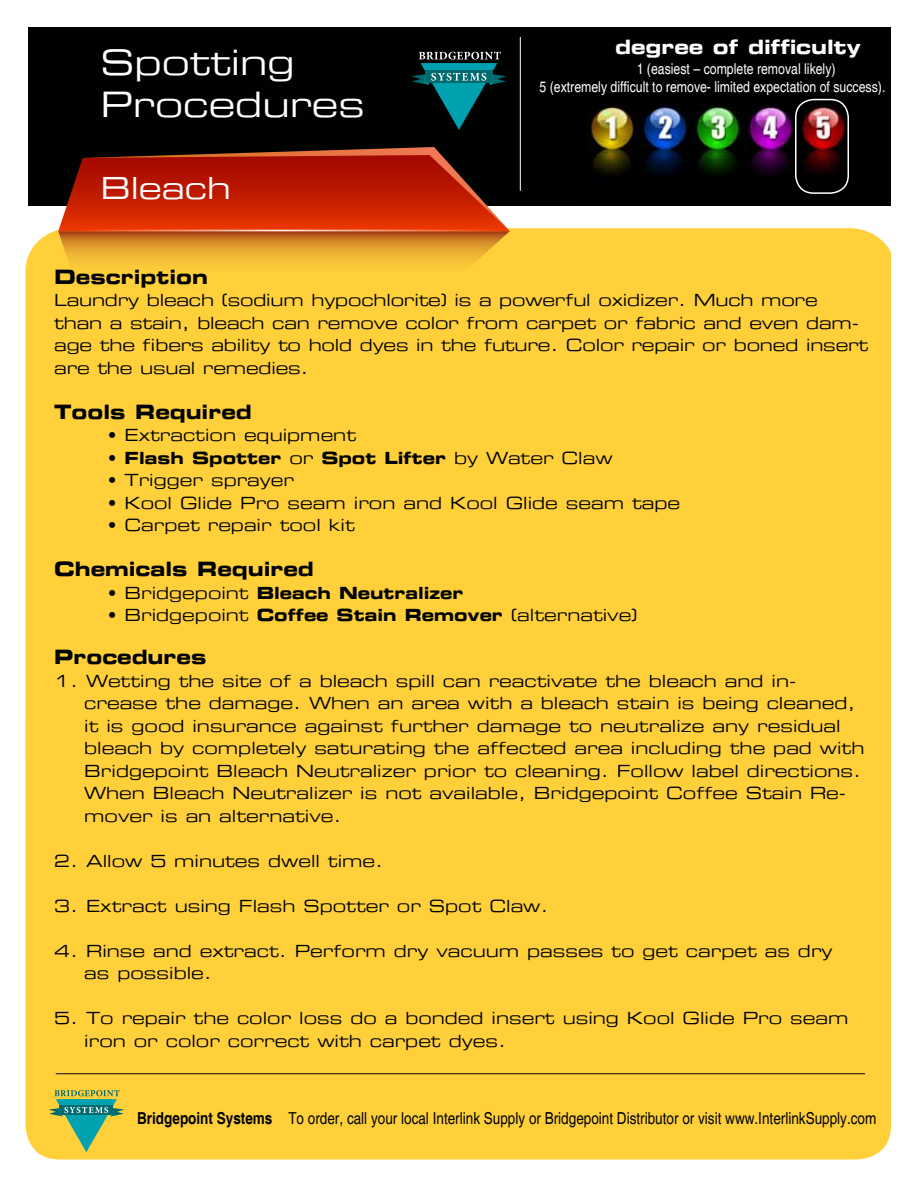
<style>
.page{position:relative;width:918px;height:1188px;background:#fff}
.page>*{position:absolute;margin:0;border:0;box-sizing:border-box;transform-origin:0 0}
.t1{font:34.5px/41.4px "Eurostile Extended Two";color:#fff}
.t2{font:30px "Eurostile Extended Two";color:#fff}
.t3{font:19.5px "Eurostile Bold Extended Two";color:#000101}
.t4{font:19.5px "Eurostile Bold Extended Two";color:#fff}
.t5{font:16.5px/22.5px "Eurostile Extended Two";color:#000101}
.t6{font:condensed 16.5px "Helvetica";color:#000101}
.t7{font:16.5px "Eurostile Bold Extended Two";color:#000101}
.t8{font:condensed 15px/18.3px "Helvetica";color:#fff}
.s1{font-family:"Eurostile Extended Two"}
.s2{font-family:"Eurostile Bold Extended Two"}
.s3{font-weight:700}
</style>
<div class="page">
<div style="left:29px;top:27px;width:862px;height:179px;background:#000101"></div>
<img style="left:587px;top:98px;width:262px;height:96px">
<div style="left:795px;top:99px;width:54px;height:95px;border:2px solid #fff;border-radius:18px"></div>
<div style="left:26px;top:228px;width:865px;height:489px;background:#ffd03a"></div>
<svg style="left:58px;top:147px;width:452px;height:125px;background:#ba4a14"></svg>
<svg style="left:78px;top:230px;width:417px;height:1px"></svg>
<hr style="left:520px;top:37px;width:1px;height:154px;background:#fff">
<div style="left:26px;top:689px;width:865px;height:471px;background:#ffd03a;border-radius:34px"></div>
<svg style="left:412px;top:52px;width:95px;height:78px"></svg>
<svg style="left:49px;top:1090px;width:75px;height:62px"></svg>
<hr style="left:56px;top:1074px;width:809px;height:1px;background:#000101">
<h1 class="t1" style="left:100px;top:42px;width:266px">Spotting<br>Procedures</h1>
<h2 class="t2" style="left:100px;top:167px;width:132px">Bleach</h2>
<p class="t4" style="left:615px;top:33px;width:247px">degree of difficulty</p>
<p class="t8" style="left:540px;top:60px;width:347px;text-indent:97px">1 (easiest – complete removal likely)<br>5 (extremely difficult to remove- limited expectation of success).</p>
<p class="t3" style="left:54px;top:263px;width:155px">Description</p>
<p class="t5" style="left:54px;top:289px;width:816px">Laundry bleach (sodium hypochlorite) is a powerful oxidizer. Much more than a stain, bleach can remove color from carpet or fabric and even dam&shy;age the fibers ability to hold dyes in the future. Color repair or boned insert are the usual remedies.</p>
<p class="t3" style="left:54px;top:398px;width:199px">Tools Required</p>
<p class="t5" style="left:108px;top:424px;width:249px">• Extraction equipment</p>
<p class="t7" style="left:108px;top:446px;width:506px"><span class="s1">•</span> Flash Spotter <span class="s1">or</span> Spot Lifter <span class="s1">by Water Claw</span></p>
<p class="t5" style="left:108px;top:469px;width:187px">• Trigger sprayer</p>
<p class="t5" style="left:108px;top:492px;width:573px">• Kool Glide Pro seam iron and Kool Glide seam tape</p>
<p class="t5" style="left:108px;top:514px;width:248px">• Carpet repair tool kit</p>
<p class="t3" style="left:54px;top:555px;width:261px">Chemicals Required</p>
<p class="t7" style="left:108px;top:581px;width:357px"><span class="s1">• Bridgepoint</span> Bleach Neutralizer</p>
<p class="t5" style="left:108px;top:604px;width:531px">• Bridgepoint <span class="s2">Coffee Stain Remover</span> (alternative)</p>
<p class="t3" style="left:54px;top:643px;width:154px">Procedures</p>
<p class="t5" style="left:84px;top:669px;width:782px;text-indent:-30px">1. Wetting the site of a bleach spill can reactivate the bleach and in&shy;crease the damage. When an area with a bleach stain is being cleaned, it is good insurance against further damage to neutralize any residual bleach by completely saturating the affected area including the pad with Bridgepoint Bleach Neutralizer prior to cleaning. Follow label directions.<br>When Bleach Neutralizer is not available, Bridgepoint Coffee Stain Re&shy;mover is an alternative.</p>
<p class="t5" style="left:54px;top:849px;width:330px">2. Allow 5 minutes dwell time.</p>
<p class="t5" style="left:54px;top:894px;width:496px">3. Extract using Flash Spotter or Spot Claw.</p>
<p class="t5" style="left:84px;top:939px;width:750px;text-indent:-30px">4. Rinse and extract. Perform dry vacuum passes to get carpet as dry as possible.</p>
<p class="t5" style="left:84px;top:1007px;width:766px;text-indent:-30px">5. To repair the color loss do a bonded insert using Kool Glide Pro seam iron or color correct with carpet dyes.</p>
<p class="t6" style="left:137px;top:1109px;width:741px"><span class="s3">Bridgepoint Systems</span> To order, call your local Interlink Supply or Bridgepoint Distributor or visit www.InterlinkSupply.com</p>
</div>
